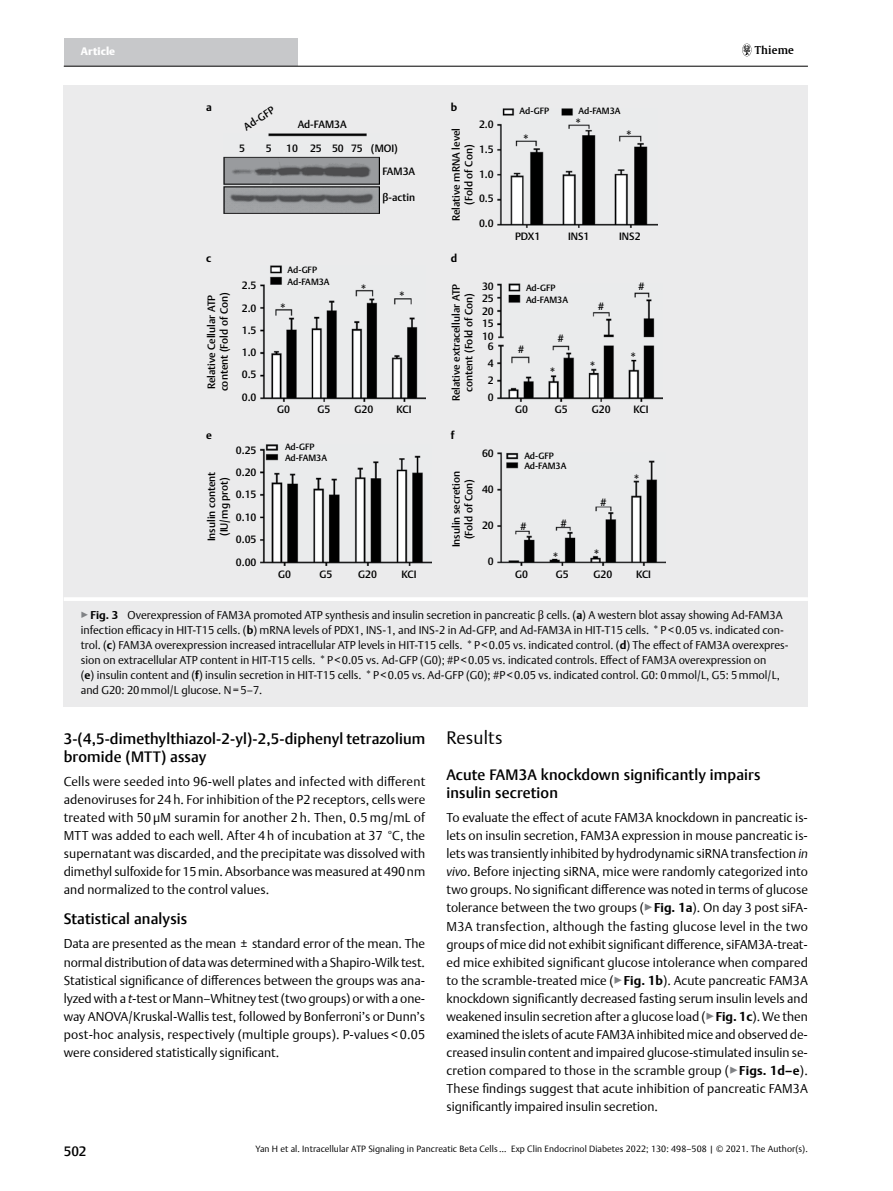
<style>
.page{position:relative;width:893px;height:1191px;background:#fff}
.page>*{position:absolute;margin:0;border:0;box-sizing:border-box;transform-origin:0 0}
.t1{font:300 18px "Thieme Argo 2011";letter-spacing:.01em;color:#000}
.t2{font:500 15px/18px "Thieme Argo 2011";letter-spacing:.01em;color:#000}
.t3{font:500 13.5px "Thieme Argo 2011";color:#000}
.t4{font:300 12.75px/18px "Thieme Argo 2011";color:#000;text-align:justify}
.t5{font:300 11.25px/15px "Thieme Argo 2011";color:#000}
.t6{font:900 10.8px "Thieme Argo 2011";letter-spacing:.01em;color:#fff}
.t7{font:600 10.8px "Thieme Gulliver 2011";letter-spacing:.01em;color:#000}
.t8{font:700 10.8px "Thieme Argo 2011";color:#000}
.t9{font:500 10.5px/12.6px "Thieme Argo 2011";color:#000;text-align:justify}
.t10{font:300 9px "Thieme Argo 2011";letter-spacing:.01em;color:#000}
.t11{font:500 9px "Thieme Argo 2011";color:#000}
.s1{color:#808285}
.s2{font-weight:700}
.s3{font-style:italic}
</style>
<div class="page">
<div style="left:64px;top:38px;width:234px;height:28px;background:#c7c8ca"></div>
<hr style="left:64px;top:66px;width:744px;height:1px;background:#000">
<svg style="left:742px;top:44px;width:9px;height:12px"></svg>
<div style="left:64px;top:85px;width:744px;height:512px;background:#ebebec"></div>
<img style="left:223px;top:134px;width:156px;height:79px">
<img style="left:498px;top:108px;width:159px;height:119px">
<img style="left:260px;top:265px;width:165px;height:136px">
<img style="left:498px;top:284px;width:165px;height:117px">
<img style="left:260px;top:444px;width:172px;height:122px">
<img style="left:498px;top:452px;width:168px;height:114px">
<div style="left:64px;top:597px;width:744px;height:110px;background:#ebebec"></div>
<hr style="left:64px;top:597px;width:744px;height:4px;background:#fff">
<p class="t6" style="left:81px;top:44px;width:36px">Article</p>
<p class="t7" style="left:755px;top:42px;width:40px">Thieme</p>
<p class="t8" style="left:206px;top:100px;width:7px">a</p>
<p class="t9" style="left:241px;top:122px;width:36px;rotate:-32deg">Ad-GFP</p>
<p class="t9" style="left:239px;top:142px;width:7px">5</p>
<p class="t9" style="left:266px;top:142px;width:7px">5</p>
<p class="t9" style="left:298px;top:117px;width:51px">Ad-FAM3A</p>
<p class="t9" style="left:286px;top:142px;width:113px">10 25 50 75 (MOI)</p>
<p class="t9" style="left:382px;top:164px;width:34px">FAM3A</p>
<p class="t9" style="left:382px;top:191px;width:34px">β-actin</p>
<p class="t8" style="left:451px;top:100px;width:8px">b</p>
<p class="t9" style="left:479px;top:118px;width:16px">2.0</p>
<p class="t9" style="left:450px;top:221px;width:94px;text-align:center;rotate:-90deg">Relative mRNA level (Fold of Con)</p>
<p class="t9" style="left:479px;top:143px;width:16px">1.5</p>
<p class="t9" style="left:479px;top:167px;width:16px">1.0</p>
<p class="t9" style="left:479px;top:192px;width:16px">0.5</p>
<p class="t9" style="left:479px;top:217px;width:16px">0.0</p>
<p class="t11" style="left:520px;top:105px;width:31px">Ad-GFP</p>
<p class="t11" style="left:578px;top:105px;width:44px">Ad-FAM3A</p>
<p class="t3" style="left:522px;top:131px;width:9px">*</p>
<p class="t3" style="left:575px;top:115px;width:9px">*</p>
<p class="t3" style="left:625px;top:127px;width:9px">*</p>
<p class="t9" style="left:515px;top:230px;width:27px">PDX1</p>
<p class="t9" style="left:568px;top:230px;width:23px">INS1</p>
<p class="t9" style="left:619px;top:230px;width:23px">INS2</p>
<p class="t8" style="left:206px;top:250px;width:7px">c</p>
<p class="t8" style="left:451px;top:250px;width:8px">d</p>
<p class="t11" style="left:288px;top:263px;width:31px">Ad-GFP</p>
<p class="t9" style="left:205px;top:391px;width:100px;rotate:-90deg">Relative Cellular ATP content (Fold of Con)</p>
<p class="t9" style="left:242px;top:274px;width:16px;line-height:22.2px">2.5<br>2.0<br>1.5<br>1.0<br>0.5<br>0.0</p>
<p class="t11" style="left:288px;top:276px;width:44px">Ad-FAM3A</p>
<p class="t3" style="left:279px;top:300px;width:9px">*</p>
<p class="t3" style="left:360px;top:281px;width:9px">*</p>
<p class="t3" style="left:398px;top:288px;width:9px">*</p>
<p class="t9" style="left:482px;top:279px;width:13px">30</p>
<p class="t9" style="left:450px;top:401px;width:119px;text-align:center;rotate:-90deg">Relative extracellular ATP content (Fold of Con)</p>
<p class="t9" style="left:482px;top:292px;width:13px">25<br>20<br>15<br>10</p>
<p class="t9" style="left:488px;top:337px;width:7px;line-height:17.2px">6<br>4<br>2<br>0</p>
<p class="t11" style="left:526px;top:281px;width:31px">Ad-GFP</p>
<p class="t11" style="left:526px;top:294px;width:44px">Ad-FAM3A</p>
<p class="t9" style="left:518px;top:343px;width:7px">#</p>
<p class="t9" style="left:558px;top:331px;width:7px">#</p>
<p class="t3" style="left:549px;top:364px;width:9px">*</p>
<p class="t9" style="left:598px;top:300px;width:7px">#</p>
<p class="t3" style="left:589px;top:358px;width:9px">*</p>
<p class="t9" style="left:639px;top:280px;width:7px">#</p>
<p class="t3" style="left:630px;top:349px;width:9px">*</p>
<p class="t9" style="left:277px;top:403px;width:14px">G0</p>
<p class="t9" style="left:317px;top:403px;width:14px">G5</p>
<p class="t9" style="left:355px;top:403px;width:20px">G20</p>
<p class="t9" style="left:397px;top:403px;width:17px">KCI</p>
<p class="t9" style="left:515px;top:403px;width:14px">G0</p>
<p class="t9" style="left:555px;top:403px;width:14px">G5</p>
<p class="t9" style="left:592px;top:403px;width:20px">G20</p>
<p class="t9" style="left:634px;top:403px;width:17px">KCI</p>
<p class="t8" style="left:206px;top:428px;width:7px">e</p>
<p class="t8" style="left:451px;top:428px;width:5px">f</p>
<p class="t11" style="left:285px;top:440px;width:31px">Ad-GFP</p>
<p class="t9" style="left:236px;top:438px;width:22px;line-height:22.4px">0.25<br>0.20<br>0.15<br>0.10<br>0.05<br>0.00</p>
<p class="t9" style="left:482px;top:447px;width:13px">60</p>
<p class="t9" style="left:482px;top:483px;width:13px">40</p>
<p class="t9" style="left:482px;top:519px;width:13px">20</p>
<p class="t9" style="left:488px;top:555px;width:7px">0</p>
<p class="t11" style="left:285px;top:451px;width:44px">Ad-FAM3A</p>
<p class="t11" style="left:524px;top:449px;width:31px">Ad-GFP</p>
<p class="t11" style="left:524px;top:459px;width:44px">Ad-FAM3A</p>
<p class="t9" style="left:205px;top:541px;width:71px;text-align:center;rotate:-90deg">Insulin content (IU/mg prot)</p>
<p class="t9" style="left:450px;top:547px;width:78px;text-align:center;rotate:-90deg">Insulin secretion (Fold of Con)</p>
<p class="t9" style="left:520px;top:519px;width:7px">#</p>
<p class="t9" style="left:561px;top:516px;width:7px">#</p>
<p class="t3" style="left:552px;top:549px;width:9px">*</p>
<p class="t9" style="left:601px;top:495px;width:7px">#</p>
<p class="t3" style="left:593px;top:546px;width:9px">*</p>
<p class="t3" style="left:633px;top:471px;width:9px">*</p>
<p class="t9" style="left:278px;top:567px;width:14px">G0</p>
<p class="t9" style="left:320px;top:567px;width:14px">G5</p>
<p class="t9" style="left:358px;top:567px;width:20px">G20</p>
<p class="t9" style="left:401px;top:567px;width:17px">KCI</p>
<p class="t9" style="left:515px;top:567px;width:14px">G0</p>
<p class="t9" style="left:556px;top:567px;width:14px">G5</p>
<p class="t9" style="left:593px;top:567px;width:20px">G20</p>
<p class="t9" style="left:636px;top:567px;width:17px">KCI</p>
<p class="t5" style="left:81px;top:607px;width:709px"><span class="s1">▶</span><span class="s2">Fig. 3</span> Overexpression of FAM3A promoted ATP synthesis and insulin secretion in pancreatic β cells. (<span class="s2">a</span>) A western blot assay showing Ad-FAM3A infection efficacy in HIT-T15 cells. (<span class="s2">b</span>) mRNA levels of PDX1, INS-1, and INS-2 in Ad-GFP, and Ad-FAM3A in HIT-T15 cells. *P&lt;0.05 vs. indicated con&shy;trol. (<span class="s2">c</span>) FAM3A overexpression increased intracellular ATP levels in HIT-T15 cells. *P&lt;0.05 vs. indicated control. (<span class="s2">d</span>) The effect of FAM3A overexpres&shy;sion on extracellular ATP content in HIT-T15 cells. *P&lt;0.05 vs. Ad-GFP (G0); #P&lt;0.05 vs. indicated controls. Effect of FAM3A overexpression on<br>(<span class="s2">e</span>) insulin content and (<span class="s2">f</span>) insulin secretion in HIT-T15 cells. *P&lt;0.05 vs. Ad-GFP (G0); #P&lt;0.05 vs. indicated control. G0: 0mmol/L, G5: 5mmol/L, and G20: 20mmol/L glucose. N=5–7.</p>
<p class="t2" style="left:64px;top:730px;width:363px">3-(4,5-dimethylthiazol-2-yl)-2,5-diphenyl tetrazolium bromide (MTT) assay</p>
<p class="t4" style="left:64px;top:772px;width:363px">Cells were seeded into 96-well plates and infected with different adenoviruses for 24 h. For inhibition of the P2 receptors, cells were treated with 50 μM suramin for another 2 h. Then, 0.5 mg/mL of MTT was added to each well. After 4 h of incubation at 37 °C, the supernatant was discarded, and the precipitate was dissolved with dimethyl sulfoxide for 15min. Absorbance was measured at 490nm and normalized to the control values.</p>
<p class="t2" style="left:64px;top:910px;width:125px">Statistical analysis</p>
<p class="t4" style="left:64px;top:934px;width:363px">Data are presented as the mean ± standard error of the mean. The normal distribution of data was determined with a Shapiro-Wilk test.<br>Statistical significance of differences between the groups was ana&shy;lyzed with a <span class="s3">t</span>-test or Mann–Whitney test (two groups) or with a one&shy;way ANOVA/Kruskal-Wallis test, followed by Bonferroni’s or Dunn’s post-hoc analysis, respectively (multiple groups). P-values &lt; 0.05 were considered statistically significant.</p>
<h1 class="t1" style="left:446px;top:726px;width:58px">Results</h1>
<p class="t2" style="left:446px;top:766px;width:316px">Acute FAM3A knockdown significantly impairs insulin secretion</p>
<p class="t4" style="left:446px;top:808px;width:363px">To evaluate the effect of acute FAM3A knockdown in pancreatic is&shy;lets on insulin secretion, FAM3A expression in mouse pancreatic is&shy;lets was transiently inhibited by hydrodynamic siRNA transfection <span class="s3">in vivo</span>. Before injecting siRNA, mice were randomly categorized into two groups. No significant difference was noted in terms of glucose tolerance between the two groups (<span class="s1">▶</span><span class="s2">Fig. 1a</span>). On day 3 post siFA-M3A transfection, although the fasting glucose level in the two groups of mice did not exhibit significant difference, siFAM3A-treat&shy;ed mice exhibited significant glucose intolerance when compared to the scramble-treated mice (<span class="s1">▶</span><span class="s2">Fig. 1b</span>). Acute pancreatic FAM3A knockdown significantly decreased fasting serum insulin levels and weakened insulin secretion after a glucose load (<span class="s1">▶</span><span class="s2">Fig. 1c</span>). We then examined the islets of acute FAM3A inhibited mice and observed de&shy;creased insulin content and impaired glucose-stimulated insulin se&shy;cretion compared to those in the scramble group (<span class="s1">▶</span><span class="s2">Figs. 1d–e</span>).<br>These findings suggest that acute inhibition of pancreatic FAM3A significantly impaired insulin secretion.</p>
<p class="t3" style="left:64px;top:1142px;width:24px">502</p>
<p class="t10" style="left:255px;top:1143px;width:554px">Yan H et al. Intracellular ATP Signaling in Pancreatic Beta Cells … Exp Clin Endocrinol Diabetes 2022; 130: 498–508 | © 2021. The Author(s).</p>
</div>
